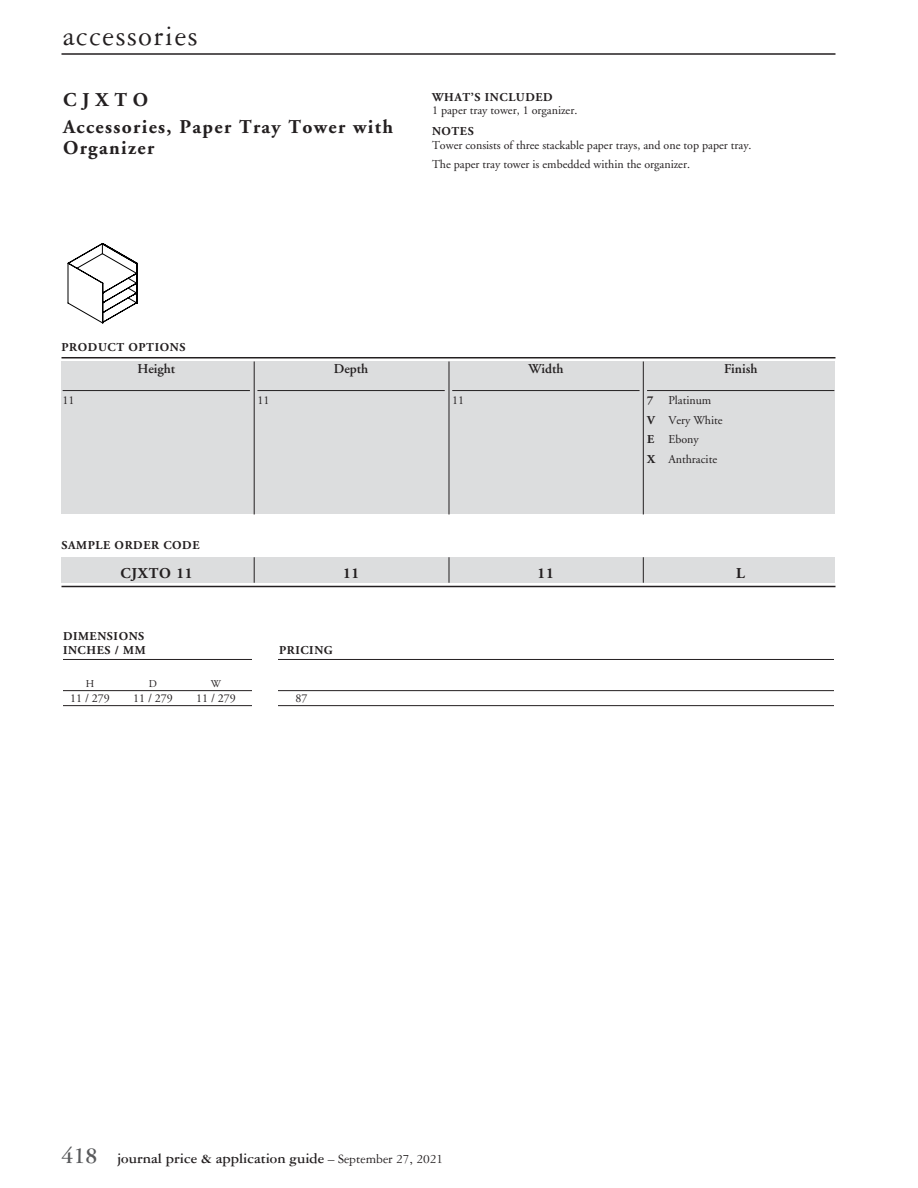
<style>
.page{position:relative;width:918px;height:1188px;background:#fff}
.page>*{position:absolute;margin:0;border:0;box-sizing:border-box;transform-origin:0 0}
.t1{font:30px "Garamond Three";letter-spacing:.05em;color:#231f20}
.t2{font:700 19.5px/27px "Adobe Garamond";letter-spacing:.07em;color:#231f20}
.t3{font:700 15px "Garamond Three";color:#231f20}
.t4{font:700 15px "Adobe Garamond";letter-spacing:.05em;color:#231f20}
.t5{font:600 13.5px "Adobe Garamond";color:#231f20}
.t6{font:12px/19.5px "Adobe Garamond";color:#231f20}
.t7{font:700 12px/13.5px "Adobe Garamond";letter-spacing:.05em;color:#231f20}
.t8{font:10.5px "Adobe Garamond";color:#231f20}
.s1{font-weight:700}
.s2{font-size:24px;color:#58595b}
.s3{font-weight:400;font-size:13.5px}
</style>
<div class="page">
<hr style="left:62px;top:53px;width:774px;height:2px;background:#231f20">
<svg style="left:68px;top:243px;width:69px;height:80px"></svg>
<div style="left:62px;top:362px;width:774px;height:152px;background:#dcddde"></div>
<hr style="left:63px;top:390px;width:187px;height:1px;background:#231f20">
<hr style="left:257px;top:390px;width:188px;height:1px;background:#231f20">
<hr style="left:452px;top:390px;width:188px;height:1px;background:#231f20">
<hr style="left:647px;top:390px;width:187px;height:1px;background:#231f20">
<hr style="left:62px;top:357px;width:774px;height:1px;background:#231f20">
<hr style="left:254px;top:362px;width:1px;height:153px;background:#231f20">
<hr style="left:62px;top:586px;width:774px;height:1px;background:#231f20">
<div style="left:62px;top:557px;width:774px;height:26px;background:#dcddde"></div>
<svg style="left:254px;top:557px;width:1px;height:26px"></svg>
<hr style="left:449px;top:362px;width:1px;height:153px;background:#231f20">
<svg style="left:449px;top:557px;width:1px;height:26px"></svg>
<hr style="left:643px;top:362px;width:1px;height:153px;background:#231f20">
<svg style="left:643px;top:557px;width:1px;height:26px"></svg>
<hr style="left:63px;top:659px;width:771px;height:1px;background:#231f20">
<hr style="left:63px;top:690px;width:771px;height:1px;background:#231f20">
<hr style="left:63px;top:705px;width:771px;height:1px;background:#231f20">
<div style="left:252px;top:630px;width:26px;height:434px;background:#fff"></div>
<h1 class="t1" style="left:63px;top:20px;width:136px">accessories</h1>
<h2 class="t2" style="left:63px;top:86px;width:332px">CJXTO<br>Accessories, Paper Tray Tower with</h2>
<h2 class="t2" style="left:63px;top:134px;width:93px">Organizer</h2>
<p class="t7" style="left:432px;top:90px;width:122px">WHAT’S INCLUDED</p>
<p class="t6" style="left:432px;top:101px;width:145px">1 paper tray tower, 1 organizer.</p>
<p class="t7" style="left:432px;top:125px;width:43px">NOTES</p>
<p class="t6" style="left:432px;top:135px;width:319px">Tower consists of three stackable paper trays, and one top paper tray.<br>The paper tray tower is embedded within the organizer.</p>
<p class="t7" style="left:62px;top:341px;width:125px">PRODUCT OPTIONS</p>
<p class="t6" style="left:63px;top:391px;width:13px">11</p>
<p class="t5" style="left:137px;top:361px;width:39px">Height</p>
<p class="t6" style="left:257px;top:391px;width:13px">11</p>
<p class="t5" style="left:334px;top:361px;width:36px">Depth</p>
<p class="t6" style="left:452px;top:391px;width:13px">11</p>
<p class="t5" style="left:528px;top:361px;width:36px">Width</p>
<p class="t5" style="left:724px;top:361px;width:35px">Finish</p>
<p class="t6" style="left:647px;top:391px;width:77px;text-indent:21px">Platinum<br><span class="s1">V</span> Very White<br><span class="s1">E</span> Ebony<br><span class="s1">X</span> Anthracite</p>
<p class="t7" style="left:647px;top:394px;width:8px">7</p>
<p class="t7" style="left:62px;top:539px;width:140px">SAMPLE ORDER CODE</p>
<p class="t4" style="left:120px;top:565px;width:74px">CJXTO 11</p>
<p class="t4" style="left:343px;top:565px;width:18px">11</p>
<p class="t4" style="left:538px;top:565px;width:18px">11</p>
<p class="t4" style="left:736px;top:565px;width:10px">L</p>
<p class="t7" style="left:63px;top:630px;width:84px">DIMENSIONS<br>INCHES / MM</p>
<p class="t7" style="left:279px;top:643px;width:55px">PRICING</p>
<p class="t8" style="left:86px;top:678px;width:10px">H</p>
<p class="t8" style="left:149px;top:678px;width:10px">D</p>
<p class="t8" style="left:211px;top:678px;width:12px">W</p>
<p class="t6" style="left:70px;top:689px;width:41px">11 / 279</p>
<p class="t6" style="left:133px;top:689px;width:41px">11 / 279</p>
<p class="t6" style="left:196px;top:689px;width:41px">11 / 279</p>
<p class="t6" style="left:296px;top:689px;width:13px">87</p>
<p class="t3" style="left:62px;top:1150px;width:383px"><span class="s2">418</span> journal price &amp; application guide <span class="s3">– September 27, 2021</span></p>
</div>
